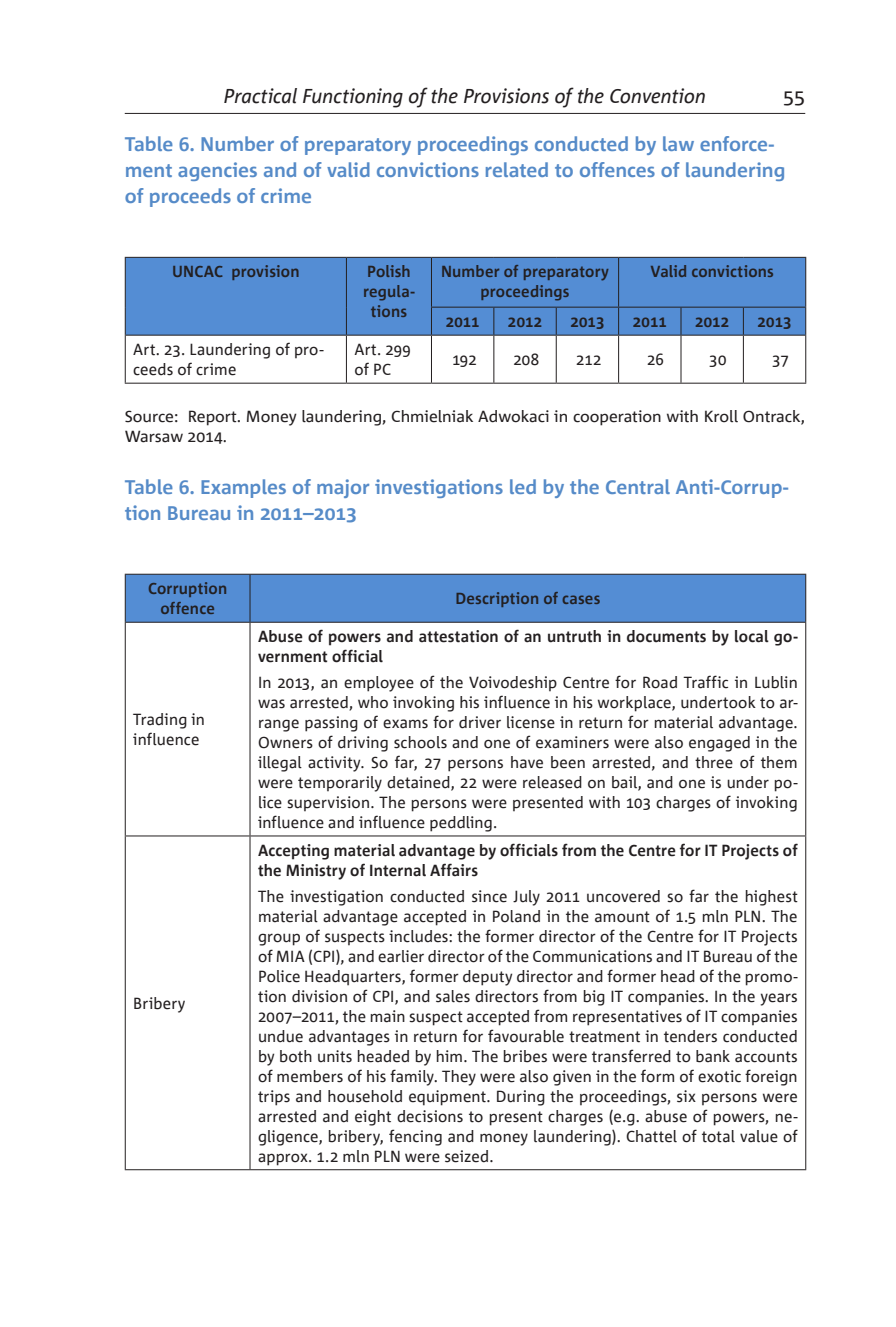
<style>
.page{position:relative;width:896px;height:1327px;background:#fff}
.page>*{position:absolute;margin:0;border:0;box-sizing:border-box;transform-origin:0 0}
.tytul_I{font:italic 20px "Corpid Pl";color:#231f20;scale:.95 1}
.t1{font:20px "Corpid Pl";color:#231f20}
.t2{font:700 19.6px/26px "Corpid Pl";color:#568bc8}
.do_tabel{font:16px/20px "Corpid Pl";letter-spacing:.01em;color:#231f20;scale:.95 1}
.do_tabel-2{font:700 16px/20px "Corpid Pl";letter-spacing:.015em;color:#231f20;text-align:center;scale:.95 1}
.tekst{font:16px/20px "Corpid Pl";color:#231f20}
</style>
<div class="page">
<hr style="left:125px;top:113px;width:680px;height:1px;background:#231f20">
<div style="left:126px;top:258px;width:679px;height:77px;background:#548dd4"></div>
<hr style="left:125px;top:257px;width:221px;height:1px;background:#231f20">
<hr style="left:125px;top:258px;width:1px;height:49px;background:#231f20">
<hr style="left:346px;top:257px;width:85px;height:1px;background:#231f20">
<hr style="left:346px;top:258px;width:1px;height:49px;background:#231f20">
<svg style="left:125px;top:307px;width:1px;height:28px"></svg>
<svg style="left:346px;top:307px;width:1px;height:28px"></svg>
<hr style="left:431px;top:257px;width:63px;height:1px;background:#231f20">
<hr style="left:431px;top:258px;width:1px;height:49px;background:#231f20">
<hr style="left:494px;top:257px;width:62px;height:1px;background:#231f20">
<hr style="left:556px;top:257px;width:62px;height:1px;background:#231f20">
<hr style="left:618px;top:257px;width:63px;height:1px;background:#231f20">
<hr style="left:618px;top:258px;width:1px;height:49px;background:#231f20">
<hr style="left:681px;top:257px;width:62px;height:1px;background:#231f20">
<hr style="left:743px;top:257px;width:63px;height:1px;background:#231f20">
<hr style="left:805px;top:258px;width:1px;height:49px;background:#231f20">
<hr style="left:431px;top:307px;width:63px;height:1px;background:#231f20">
<svg style="left:431px;top:308px;width:1px;height:27px"></svg>
<hr style="left:494px;top:307px;width:62px;height:1px;background:#231f20">
<svg style="left:493px;top:308px;width:1px;height:27px"></svg>
<hr style="left:556px;top:307px;width:62px;height:1px;background:#231f20">
<svg style="left:556px;top:308px;width:1px;height:27px"></svg>
<hr style="left:618px;top:307px;width:63px;height:1px;background:#231f20">
<svg style="left:618px;top:308px;width:1px;height:27px"></svg>
<hr style="left:681px;top:307px;width:62px;height:1px;background:#231f20">
<svg style="left:680px;top:308px;width:1px;height:27px"></svg>
<hr style="left:743px;top:307px;width:63px;height:1px;background:#231f20">
<svg style="left:743px;top:308px;width:1px;height:27px"></svg>
<svg style="left:805px;top:308px;width:1px;height:27px"></svg>
<hr style="left:125px;top:335px;width:221px;height:1px;background:#231f20">
<hr style="left:125px;top:336px;width:1px;height:47px;background:#231f20">
<hr style="left:346px;top:335px;width:85px;height:1px;background:#231f20">
<hr style="left:346px;top:336px;width:1px;height:47px;background:#231f20">
<hr style="left:431px;top:335px;width:63px;height:1px;background:#231f20">
<hr style="left:431px;top:336px;width:1px;height:47px;background:#231f20">
<hr style="left:494px;top:335px;width:62px;height:1px;background:#231f20">
<hr style="left:493px;top:336px;width:1px;height:47px;background:#231f20">
<hr style="left:556px;top:335px;width:62px;height:1px;background:#231f20">
<hr style="left:556px;top:336px;width:1px;height:47px;background:#231f20">
<hr style="left:618px;top:335px;width:63px;height:1px;background:#231f20">
<hr style="left:618px;top:336px;width:1px;height:47px;background:#231f20">
<hr style="left:681px;top:335px;width:62px;height:1px;background:#231f20">
<hr style="left:680px;top:336px;width:1px;height:47px;background:#231f20">
<hr style="left:743px;top:335px;width:63px;height:1px;background:#231f20">
<hr style="left:743px;top:336px;width:1px;height:47px;background:#231f20">
<hr style="left:805px;top:336px;width:1px;height:47px;background:#231f20">
<hr style="left:125px;top:383px;width:221px;height:1px;background:#231f20">
<hr style="left:346px;top:383px;width:85px;height:1px;background:#231f20">
<hr style="left:431px;top:383px;width:63px;height:1px;background:#231f20">
<hr style="left:494px;top:383px;width:62px;height:1px;background:#231f20">
<hr style="left:556px;top:383px;width:62px;height:1px;background:#231f20">
<hr style="left:618px;top:383px;width:63px;height:1px;background:#231f20">
<hr style="left:681px;top:383px;width:62px;height:1px;background:#231f20">
<hr style="left:743px;top:383px;width:63px;height:1px;background:#231f20">
<div style="left:126px;top:575px;width:679px;height:47px;background:#548dd4"></div>
<hr style="left:125px;top:574px;width:125px;height:1px;background:#231f20">
<hr style="left:125px;top:575px;width:1px;height:47px;background:#231f20">
<hr style="left:250px;top:574px;width:556px;height:1px;background:#231f20">
<hr style="left:249px;top:575px;width:1px;height:47px;background:#231f20">
<hr style="left:805px;top:575px;width:1px;height:47px;background:#231f20">
<hr style="left:125px;top:622px;width:125px;height:1px;background:#231f20">
<hr style="left:125px;top:623px;width:1px;height:212px;background:#231f20">
<hr style="left:250px;top:622px;width:556px;height:1px;background:#231f20">
<hr style="left:249px;top:623px;width:1px;height:212px;background:#231f20">
<hr style="left:805px;top:623px;width:1px;height:212px;background:#231f20">
<hr style="left:125px;top:835px;width:125px;height:1px;background:#231f20">
<hr style="left:125px;top:836px;width:1px;height:333px;background:#231f20">
<hr style="left:250px;top:835px;width:556px;height:1px;background:#231f20">
<hr style="left:249px;top:836px;width:1px;height:333px;background:#231f20">
<hr style="left:805px;top:836px;width:1px;height:333px;background:#231f20">
<hr style="left:125px;top:1169px;width:125px;height:1px;background:#231f20">
<hr style="left:250px;top:1169px;width:556px;height:1px;background:#231f20">
<p class="tytul_I" style="left:224px;top:85px;width:509px">Practical Functioning of the Provisions of the Convention</p>
<p class="t1" style="left:783px;top:85px;width:23px">55</p>
<p class="t2" style="left:125px;top:131px;width:662px">Table 6. Number of preparatory proceedings conducted by law enforce&shy;ment agencies and of valid convictions related to offences of laundering of proceeds of crime</p>
<p class="do_tabel-2" style="left:172px;top:262px;width:136px">UNCAC provision</p>
<p class="do_tabel-2" style="left:363px;top:262px;width:56px">Polish regula&shy;tions</p>
<p class="do_tabel-2" style="left:441px;top:262px;width:178px">Number of preparatory proceedings</p>
<p class="do_tabel-2" style="left:650px;top:262px;width:132px">Valid convictions</p>
<p class="do_tabel-2" style="left:446px;top:312px;width:37px">2011</p>
<p class="do_tabel-2" style="left:508px;top:312px;width:37px">2012</p>
<p class="do_tabel-2" style="left:570px;top:312px;width:37px">2013</p>
<p class="do_tabel-2" style="left:633px;top:312px;width:37px">2011</p>
<p class="do_tabel-2" style="left:695px;top:312px;width:37px">2012</p>
<p class="do_tabel-2" style="left:757px;top:312px;width:37px">2013</p>
<p class="do_tabel" style="left:133px;top:340px;width:202px">Art. 23. Laundering of pro&shy;ceeds of crime</p>
<p class="do_tabel" style="left:354px;top:340px;width:61px">Art. 299 of PC</p>
<p class="do_tabel" style="left:452px;top:350px;width:28px">192</p>
<p class="do_tabel" style="left:513px;top:350px;width:29px">208</p>
<p class="do_tabel" style="left:576px;top:350px;width:28px">212</p>
<p class="do_tabel" style="left:647px;top:350px;width:19px">26</p>
<p class="do_tabel" style="left:709px;top:350px;width:20px">30</p>
<p class="do_tabel" style="left:772px;top:350px;width:19px">37</p>
<p class="tekst" style="left:125px;top:406px;width:682px">Source: Report. Money laundering, Chmielniak Adwokaci in cooperation with Kroll Ontrack,<br>Warsaw 2014.</p>
<p class="t2" style="left:125px;top:474px;width:665px">Table 6. Examples of major investigations led by the Central Anti-Corrup&shy;tion Bureau in 2011–2013</p>
<p class="do_tabel-2" style="left:148px;top:579px;width:85px">Corruption offence</p>
<p class="do_tabel-2" style="left:455px;top:589px;width:154px">Description of cases</p>
<p class="do_tabel" style="left:133px;top:709px;width:77px">Trading in influence</p>
<p class="do_tabel" style="left:133px;top:993px;width:56px">Bribery</p>
<p class="do_tabel-2" style="left:258px;top:627px;width:569px;text-align:left">Abuse of powers and attestation of an untruth in documents by local go&shy;vernment official</p>
<p class="do_tabel" style="left:258px;top:672px;width:570px;text-align:justify">In 2013, an employee of the Voivodeship Centre for Road Traffic in Lublin was arrested, who invoking his influence in his workplace, undertook to ar&shy;range passing of exams for driver license in return for material advantage.<br>Owners of driving schools and one of examiners were also engaged in the illegal activity. So far, 27 persons have been arrested, and three of them were temporarily detained, 22 were released on bail, and one is under po&shy;lice supervision. The persons were presented with 103 charges of invoking influence and influence peddling.</p>
<p class="do_tabel-2" style="left:258px;top:840px;width:569px;text-align:left">Accepting material advantage by officials from the Centre for IT Projects of the Ministry of Internal Affairs</p>
<p class="do_tabel" style="left:258px;top:886px;width:570px;text-align:justify">The investigation conducted since July 2011 uncovered so far the highest material advantage accepted in Poland in the amount of 1.5 mln PLN. The group of suspects includes: the former director of the Centre for IT Projects of MIA (CPI), and earlier director of the Communications and IT Bureau of the Police Headquarters, former deputy director and former head of the promo&shy;tion division of CPI, and sales directors from big IT companies. In the years 2007–2011, the main suspect accepted from representatives of IT companies undue advantages in return for favourable treatment in tenders conducted by both units headed by him. The bribes were transferred to bank accounts of members of his family. They were also given in the form of exotic foreign trips and household equipment. During the proceedings, six persons were arrested and eight decisions to present charges (e.g. abuse of powers, ne&shy;gligence, bribery, fencing and money laundering). Chattel of total value of approx. 1.2 mln PLN were seized.</p>
</div>
